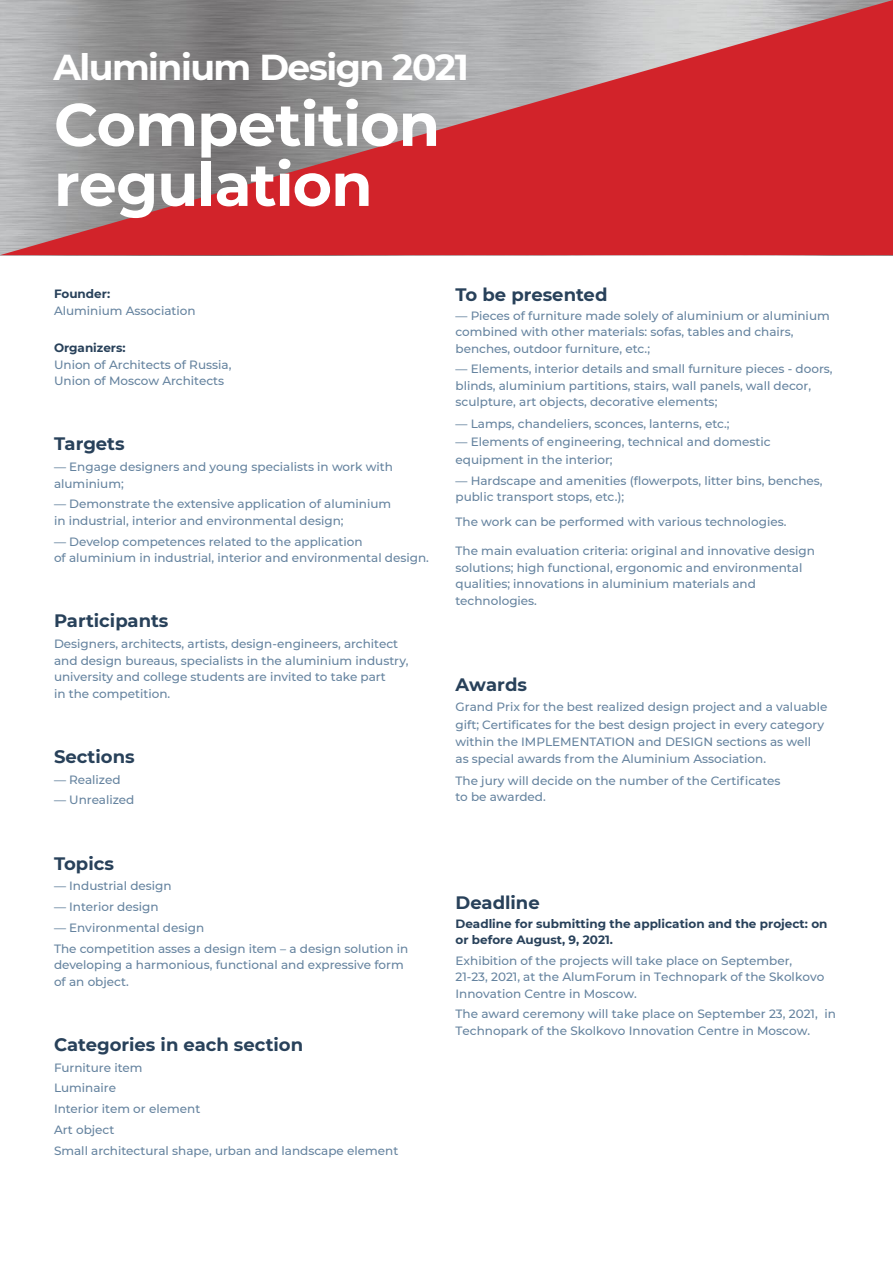
<style>
.page{position:relative;width:893px;height:1263px;background:#fff}
.page>*{position:absolute;margin:0;border:0;box-sizing:border-box;transform-origin:0 0}
.t1{font:700 60px/60px "Montserrat";letter-spacing:-.015em;color:#fff}
.t2{font:700 36px "Montserrat";letter-spacing:-.04em;color:#fff}
.t3{font:700 18px "Montserrat";color:#28415a}
.t4{font:500 12px/16.5px "Montserrat";color:#65839f}
.t5{font:700 12px/16.2px "Montserrat";color:#28415a}
</style>
<div class="page">
<svg style="left:0;top:0;width:893px;height:255px;background:#b75f63"></svg>
<h2 class="t2" style="left:53px;top:41px;width:417px">Aluminium Design 2021</h2>
<h1 class="t1" style="left:54px;top:92px;width:388px">Сompetition regulation</h1>
<p class="t5" style="left:54px;top:285px;width:58px">Founder:</p>
<p class="t4" style="left:54px;top:302px;width:143px">Aluminium Association</p>
<p class="t5" style="left:54px;top:339px;width:73px">Organizers:</p>
<p class="t4" style="left:54px;top:356px;width:179px">Union of Architects of Russia,<br>Union of Moscow Architects</p>
<h3 class="t3" style="left:54px;top:431px;width:72px">Targets</h3>
<p class="t4" style="left:54px;top:458px;width:340px">— Engage designers and young specialists in work with aluminium;</p>
<p class="t4" style="left:54px;top:495px;width:339px">— Demonstrate the extensive application of aluminium in industrial, interior and environmental design;</p>
<p class="t4" style="left:54px;top:533px;width:376px">— Develop competences related to the application<br>of aluminium in industrial, interior and environmental design.</p>
<h3 class="t3" style="left:54px;top:608px;width:116px">Participants</h3>
<p class="t4" style="left:54px;top:635px;width:356px">Designers, architects, artists, design-engineers, architect and design bureaus, specialists in the aluminium industry, university and college students are invited to take part<br>in the competition.</p>
<h3 class="t3" style="left:54px;top:743px;width:82px">Sections</h3>
<p class="t4" style="left:54px;top:771px;width:68px">— Realized</p>
<p class="t4" style="left:54px;top:791px;width:82px">— Unrealized</p>
<h3 class="t3" style="left:54px;top:850px;width:61px">Topics</h3>
<p class="t4" style="left:54px;top:877px;width:119px">— Industrial design</p>
<p class="t4" style="left:54px;top:898px;width:106px">— Interior design</p>
<p class="t4" style="left:54px;top:917px;width:356px;line-height:20.7px">— Environmental design<br>The competition asses a design item – a design solution in</p>
<p class="t4" style="left:54px;top:956px;width:351px">developing a harmonious, functional and expressive form of an object.</p>
<h3 class="t3" style="left:54px;top:1031px;width:251px">Categories in each section</h3>
<p class="t4" style="left:54px;top:1056px;width:346px;line-height:20.7px">Furniture item<br>Luminaire<br>Interior item or element<br>Art object<br>Small architectural shape, urban and landscape element</p>
<h3 class="t3" style="left:455px;top:282px;width:153px">To be presented</h3>
<p class="t4" style="left:455px;top:307px;width:376px">— Pieces of furniture made solely of aluminium or aluminium combined with other materials: sofas, tables and chairs, benches, outdoor furniture, etc.;</p>
<p class="t4" style="left:455px;top:360px;width:379px">— Elements, interior details and small furniture pieces - doors, blinds, aluminium partitions, stairs, wall panels, wall decor, sculpture, art objects, decorative elements;</p>
<p class="t4" style="left:455px;top:415px;width:276px">— Lamps, chandeliers, sconces, lanterns, etc.;</p>
<p class="t4" style="left:455px;top:432px;width:317px;line-height:17.5px">— Elements of engineering, technical and domestic equipment in the interior;</p>
<p class="t4" style="left:455px;top:472px;width:369px">— Hardscape and amenities (flowerpots, litter bins, benches, public transport stops, etc.);</p>
<p class="t4" style="left:455px;top:513px;width:333px">The work can be performed with various technologies.</p>
<p class="t4" style="left:455px;top:542px;width:361px">The main evaluation criteria: original and innovative design solutions; high functional, ergonomic and environmental qualities; innovations in aluminium materials and technologies.</p>
<h3 class="t3" style="left:455px;top:671px;width:73px">Awards</h3>
<p class="t4" style="left:455px;top:698px;width:373px;line-height:17.4px">Grand Prix for the best realized design project and a valuable gift; Certificates for the best design project in every category within the IMPLEMENTATION and DESIGN sections as well<br>as special awards from the Aluminium Association.</p>
<p class="t4" style="left:455px;top:772px;width:327px">The jury will decide on the number of the Certificates to be awarded.</p>
<h3 class="t3" style="left:455px;top:890px;width:86px">Deadline</h3>
<p class="t5" style="left:455px;top:915px;width:373px">Deadline for submitting the application and the project: on or before August, 9, 2021.</p>
<p class="t4" style="left:455px;top:951px;width:370px">Exhibition of the projects will take place on September,<br>21-23, 2021, at the AlumForum in Technopark of the Skolkovo<br>Innovation Centre in Moscow.</p>
<p class="t4" style="left:455px;top:1005px;width:382px">The award ceremony will take place on September 23, 2021, in<br>Technopark of the Skolkovo Innovation Centre in Moscow.</p>
</div>
